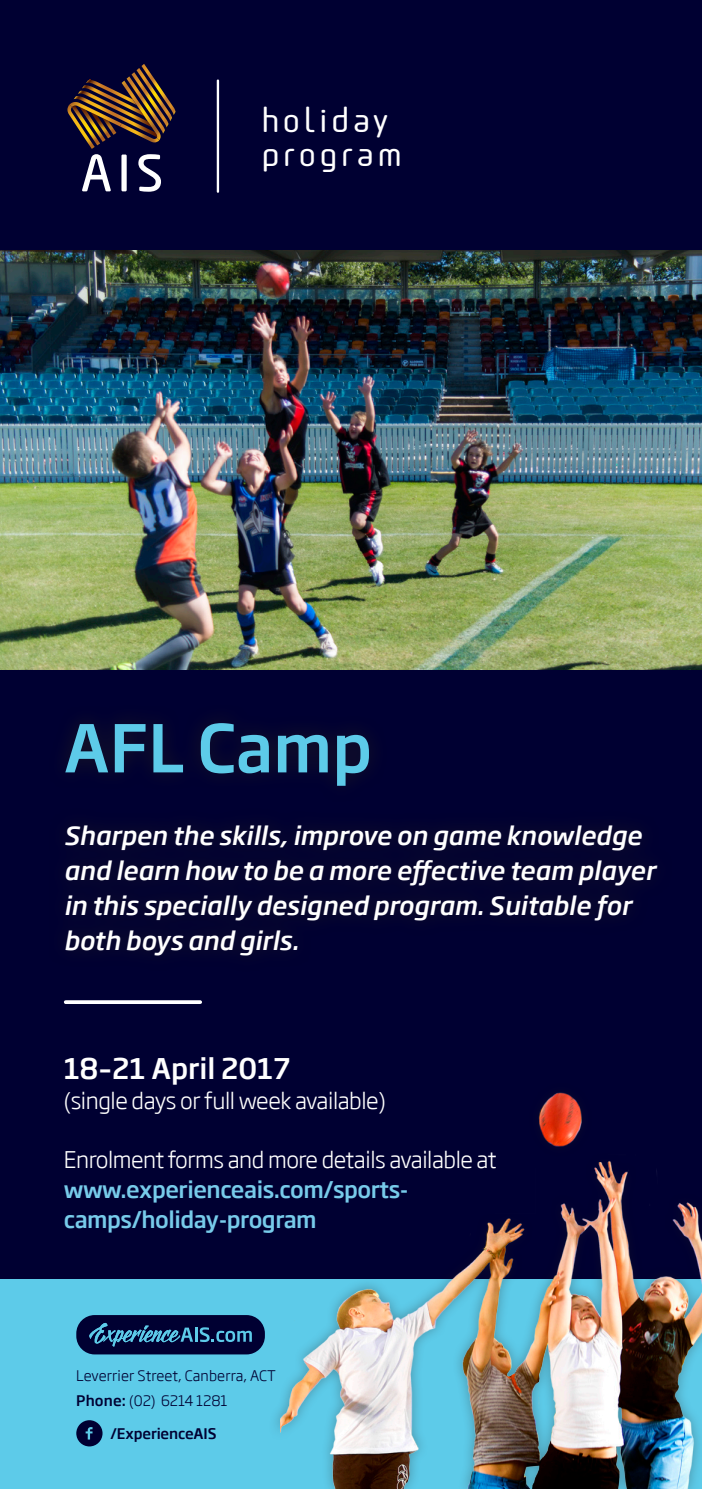
<style>
.page{position:relative;width:702px;height:1489px;background:#fff}
.page>*{position:absolute;margin:0;border:0;box-sizing:border-box;transform-origin:0 0}
.t1{font:500 65px "Soho Gothic Std";color:#5dcbe9}
.t2{font:500 34px/34.2px "Tadao";letter-spacing:.12em;color:#fff;scale:1.08 1}
.t3{font:500 28px "Soho Gothic Std";color:#fff}
.t4{font:italic 500 25px/35px "Soho Gothic Std";color:#fff}
.t5{font:500 22.5px/30px "Soho Gothic Std";letter-spacing:-.02em;color:#77cbea}
.t6{font:300 22.5px "Soho Gothic Std";letter-spacing:-.02em;color:#fff}
.t7{font:300 14.25px "Soho Gothic Std";color:#000032}
.t8{font:500 14.25px "Soho Gothic Std";letter-spacing:-.01em;color:#000032}
.s1{font-weight:300;color:#fff}
.s2{font-weight:500}
</style>
<div class="page">
<div style="left:0;top:0;width:702px;height:1488px;background:#000032"></div>
<img style="left:0;top:251px;width:702px;height:418px">
<div style="left:0;top:1278px;width:702px;height:210px;background:#5dcbe9"></div>
<svg style="left:76px;top:1315px;width:189px;height:39px;background:#112654"></svg>
<svg style="left:76px;top:1420px;width:26px;height:26px"></svg>
<svg style="left:82px;top:154px;width:29px;height:37px"></svg>
<div style="left:121px;top:154px;width:6px;height:37px;background:#fff"></div>
<svg style="left:138px;top:154px;width:23px;height:38px"></svg>
<img style="left:86px;top:80px;width:34px;height:22px">
<img style="left:105px;top:126px;width:15px;height:15px">
<svg style="left:120px;top:64px;width:55px;height:78px"></svg>
<img style="left:67px;top:105px;width:28px;height:44px">
<svg style="left:70px;top:87px;width:35px;height:56px"></svg>
<img style="left:69px;top:102px;width:52px;height:24px">
<hr style="left:217px;top:81px;width:2px;height:111px;background:#fff">
<hr style="left:66px;top:1000px;width:134px;height:3px;background:#fff">
<div style="left:268px;top:1081px;width:434px;height:407px;background:#231f20;opacity:.35"></div>
<img style="left:280px;top:1081px;width:422px;height:407px">
<p class="t2" style="left:262px;top:100px;width:131px">holiday program</p>
<p class="t1" style="left:64px;top:706px;width:310px">AFL Camp</p>
<p class="t4" style="left:64px;top:818px;width:593px">Sharpen the skills, improve on game knowledge and learn how to be a more effective team player in this specially designed program. Suitable for both boys and girls.</p>
<p class="t3" style="left:64px;top:1051px;width:228px">18–21 April 2017</p>
<p class="t6" style="left:64px;top:1086px;width:323px">(single days or full week available)</p>
<p class="t5" style="left:64px;top:1144px;width:434px"><span class="s1">Enrolment forms and more details available at </span>www.experienceais.com/sports&shy;camps/holiday-program</p>
<p class="t7" style="left:76px;top:1366px;width:201px">Leverrier Street, Canberra, ACT</p>
<p class="t7" style="left:76px;top:1391px;width:153px"><span class="s2">Phone:</span> (02) 6214 1281</p>
<p class="t8" style="left:111px;top:1424px;width:107px">/ExperienceAIS</p>
</div>
